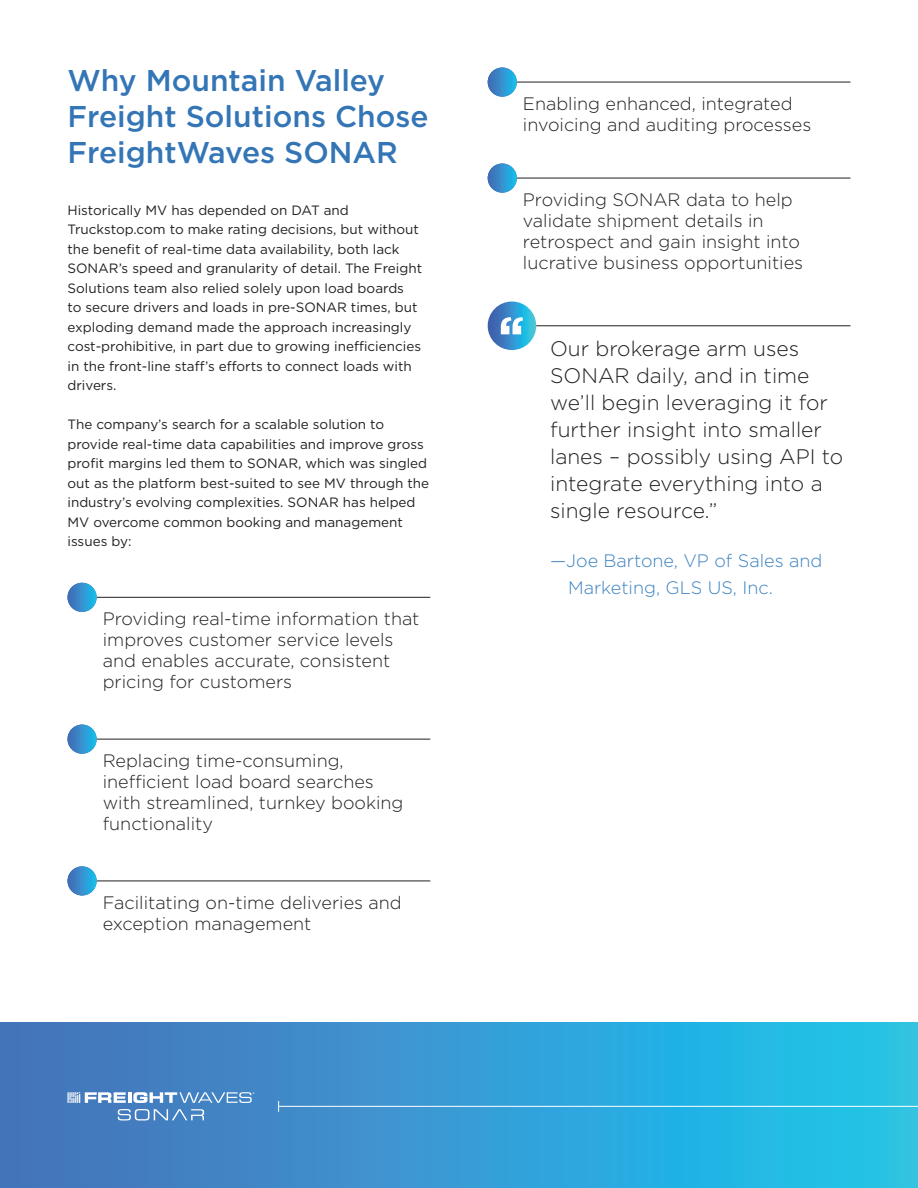
<style>
.page{position:relative;width:918px;height:1188px;background:#fff}
.page>*{position:absolute;margin:0;border:0;box-sizing:border-box;transform-origin:0 0}
.t1{font:500 30px/36px "Gotham";color:#3475b6}
.t2{font:300 21px/27px "Gotham";color:#221f20}
.t3{font:300 18px/21px "Gotham";color:#221f20}
.t4{font:300 18px/27px "Gotham";color:#3b82bf}
.t5{font:13.5px/19.5px "Gotham";color:#221f1f}
</style>
<div class="page">
<svg style="left:0;top:1023px;width:918px;height:165px;background:#349bd3"></svg>
<svg style="left:67px;top:1092px;width:187px;height:11px"></svg>
<svg style="left:118px;top:1109px;width:86px;height:12px"></svg>
<hr style="left:279px;top:1106px;width:639px;height:1px;background:#fff">
<hr style="left:97px;top:597px;width:333px;height:1px;background:#221f20">
<svg style="left:68px;top:583px;width:29px;height:29px"></svg>
<hr style="left:517px;top:82px;width:334px;height:1px;background:#221f20">
<svg style="left:488px;top:68px;width:29px;height:29px"></svg>
<hr style="left:517px;top:178px;width:334px;height:1px;background:#221f20">
<svg style="left:488px;top:164px;width:29px;height:29px"></svg>
<hr style="left:97px;top:739px;width:333px;height:1px;background:#221f20">
<svg style="left:68px;top:725px;width:29px;height:29px"></svg>
<hr style="left:97px;top:881px;width:333px;height:1px;background:#221f20">
<svg style="left:68px;top:866px;width:29px;height:30px"></svg>
<svg style="left:488px;top:302px;width:48px;height:48px"></svg>
<svg style="left:501px;top:317px;width:22px;height:17px"></svg>
<hr style="left:536px;top:325px;width:315px;height:1px;background:#221f20">
<h1 class="t1" style="left:68px;top:63px;width:363px">Why Mountain Valley<br>Freight Solutions Chose<br>FreightWaves SONAR</h1>
<p class="t5" style="left:68px;top:200px;width:356px">Historically MV has depended on DAT and Truckstop.com to make rating decisions, but without the benefit of real-time data availability, both lack SONAR’s speed and granularity of detail. The Freight Solutions team also relied solely upon load boards<br>to secure drivers and loads in pre-SONAR times, but exploding demand made the approach increasingly cost-prohibitive, in part due to growing inefficiencies in the front-line staff’s efforts to connect loads with drivers.</p>
<p class="t5" style="left:68px;top:415px;width:363px">The company’s search for a scalable solution to provide real-time data capabilities and improve gross profit margins led them to SONAR, which was singled out as the platform best-suited to see MV through the industry’s evolving complexities. SONAR has helped MV overcome common booking and management issues by:</p>
<h3 class="t3" style="left:103px;top:608px;width:318px">Providing real-time information that improves customer service levels and enables accurate, consistent pricing for customers</h3>
<h3 class="t3" style="left:103px;top:750px;width:302px">Replacing time-consuming, inefficient load board searches with streamlined, turnkey booking functionality</h3>
<h3 class="t3" style="left:103px;top:892px;width:301px">Facilitating on-time deliveries and exception management</h3>
<h3 class="t3" style="left:523px;top:93px;width:290px">Enabling enhanced, integrated invoicing and auditing processes</h3>
<h3 class="t3" style="left:523px;top:189px;width:282px">Providing SONAR data to help validate shipment details in retrospect and gain insight into lucrative business opportunities</h3>
<h2 class="t2" style="left:550px;top:335px;width:295px">Our brokerage arm uses<br>SONAR daily, and in time we’ll begin leveraging it for further insight into smaller lanes – possibly using API to integrate everything into a single resource.”</h2>
<h3 class="t4" style="left:568px;top:546px;width:256px;text-indent:-18px">—Joe Bartone, VP of Sales and<br>Marketing, GLS US, Inc.</h3>
</div>
